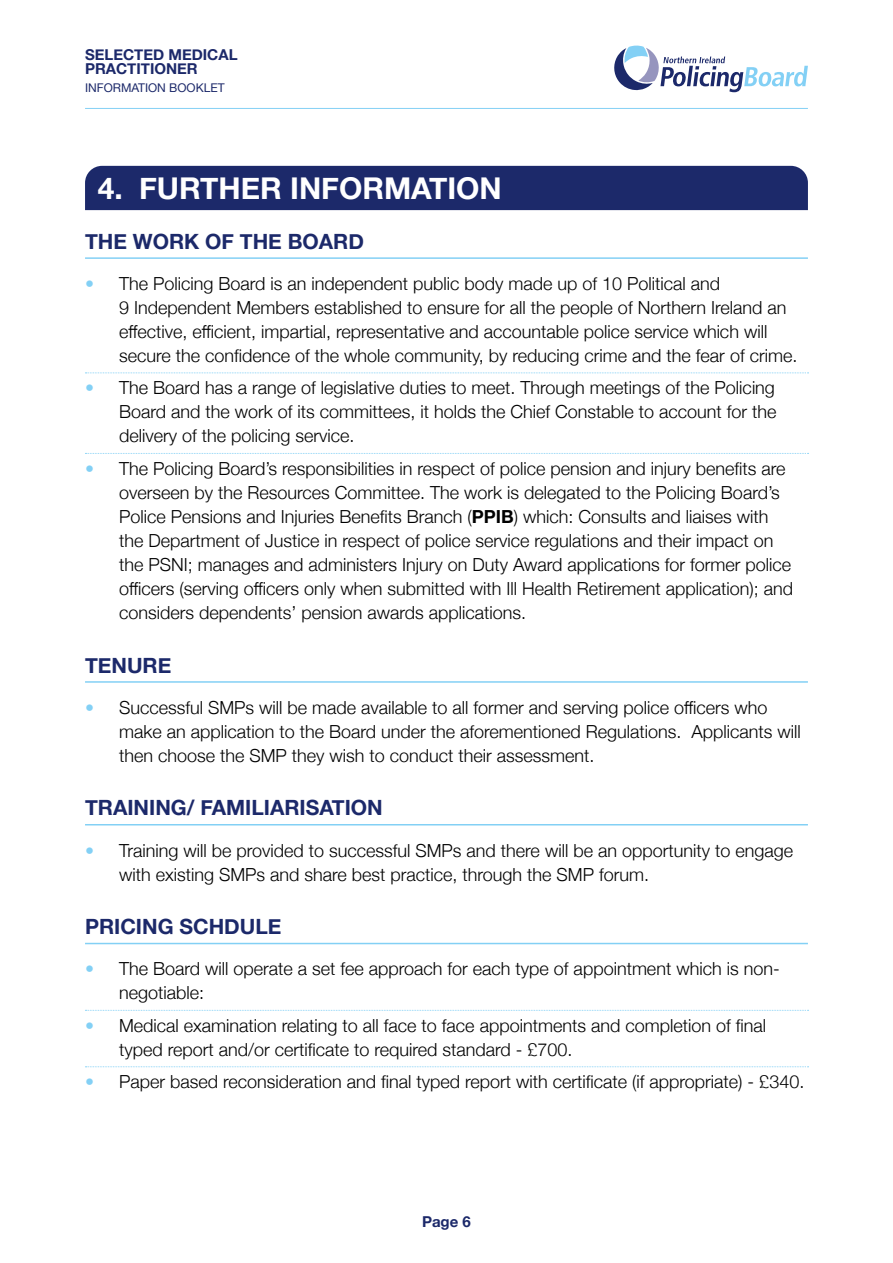
<style>
.page{position:relative;width:893px;height:1263px;background:#fff}
.page>*{position:absolute;margin:0;border:0;box-sizing:border-box;transform-origin:0 0}
.H2_-_Section{font:700 30px "Helvetica Neue";color:#fff}
.H3_-_Sub_Head{font:700 21px "Helvetica Neue";color:#1c296a}
.P_-_Bullets{font:300 18px/24px "Helvetica Neue";color:#000}
.t1{font:700 15px/14.2px "Helvetica Neue";color:#1c296a}
.t2{font:12px "Helvetica Neue";color:#1c296a}
.s1{color:#83d0f5}
.s2{font-weight:700}
</style>
<div class="page">
<svg style="left:614px;top:46px;width:194px;height:46px"></svg>
<hr style="left:85px;top:108px;width:723px;height:1px;background:#83d0f5">
<div style="left:85px;top:166px;width:723px;height:44px;background:#1c296a"></div>
<hr style="left:85px;top:257px;width:723px;height:2px;background:#83d0f5">
<svg style="left:85px;top:372px;width:723px;height:1px"></svg>
<svg style="left:85px;top:453px;width:723px;height:1px"></svg>
<hr style="left:85px;top:681px;width:723px;height:2px;background:#83d0f5">
<hr style="left:85px;top:824px;width:723px;height:1px;background:#83d0f5">
<hr style="left:85px;top:943px;width:723px;height:1px;background:#83d0f5">
<svg style="left:85px;top:1010px;width:723px;height:1px"></svg>
<svg style="left:85px;top:1066px;width:723px;height:1px"></svg>
<p class="t1" style="left:85px;top:48px;width:154px">SELECTED MEDICAL<br>PRACTITIONER</p>
<p class="t2" style="left:85px;top:79px;width:141px">INFORMATION BOOKLET</p>
<h2 class="H2_-_Section" style="left:98px;top:165px;width:406px">4. FURTHER INFORMATION</h2>
<h3 class="H3_-_Sub_Head" style="left:85px;top:225px;width:280px">THE WORK OF THE BOARD</h3>
<p class="P_-_Bullets" style="left:119px;top:270px;width:680px;text-indent:-34px"><span class="s1">•</span> The Policing Board is an independent public body made up of 10 Political and<br>9 Independent Members established to ensure for all the people of Northern Ireland an effective, efficient, impartial, representative and accountable police service which will secure the confidence of the whole community, by reducing crime and the fear of crime.</p>
<p class="P_-_Bullets" style="left:119px;top:375px;width:659px;text-align:justify;text-indent:-34px"><span class="s1">•</span> The Board has a range of legislative duties to meet. Through meetings of the Policing Board and the work of its committees, it holds the Chief Constable to account for the delivery of the policing service.</p>
<p class="P_-_Bullets" style="left:119px;top:455px;width:676px;text-indent:-34px"><span class="s1">•</span> The Policing Board’s responsibilities in respect of police pension and injury benefits are overseen by the Resources Committee. The work is delegated to the Policing Board’s Police Pensions and Injuries Benefits Branch (<span class="s2">PPIB</span>) which: Consults and liaises with the Department of Justice in respect of police service regulations and their impact on the PSNI; manages and administers Injury on Duty Award applications for former police officers (serving officers only when submitted with Ill Health Retirement application); and considers dependents’ pension awards applications.</p>
<h3 class="H3_-_Sub_Head" style="left:85px;top:649px;width:88px">TENURE</h3>
<p class="P_-_Bullets" style="left:119px;top:694px;width:683px;text-indent:-34px"><span class="s1">•</span> Successful SMPs will be made available to all former and serving police officers who make an application to the Board under the aforementioned Regulations. Applicants will then choose the SMP they wish to conduct their assessment.</p>
<h3 class="H3_-_Sub_Head" style="left:85px;top:791px;width:299px">TRAINING/ FAMILIARISATION</h3>
<p class="P_-_Bullets" style="left:119px;top:837px;width:675px;text-indent:-34px"><span class="s1">•</span> Training will be provided to successful SMPs and there will be an opportunity to engage with existing SMPs and share best practice, through the SMP forum.</p>
<h3 class="H3_-_Sub_Head" style="left:85px;top:910px;width:198px">PRICING SCHDULE</h3>
<p class="P_-_Bullets" style="left:119px;top:955px;width:662px;text-indent:-34px"><span class="s1">•</span> The Board will operate a set fee approach for each type of appointment which is non&shy;negotiable:</p>
<p class="P_-_Bullets" style="left:119px;top:1012px;width:648px;text-indent:-34px"><span class="s1">•</span> Medical examination relating to all face to face appointments and completion of final typed report and/or certificate to required standard - £700.</p>
<p class="P_-_Bullets" style="left:85px;top:1068px;width:721px"><span class="s1">•</span> Paper based reconsideration and final typed report with certificate (if appropriate) - £340.</p>
<p class="t1" style="left:422px;top:1214px;width:50px">Page 6</p>
</div>
